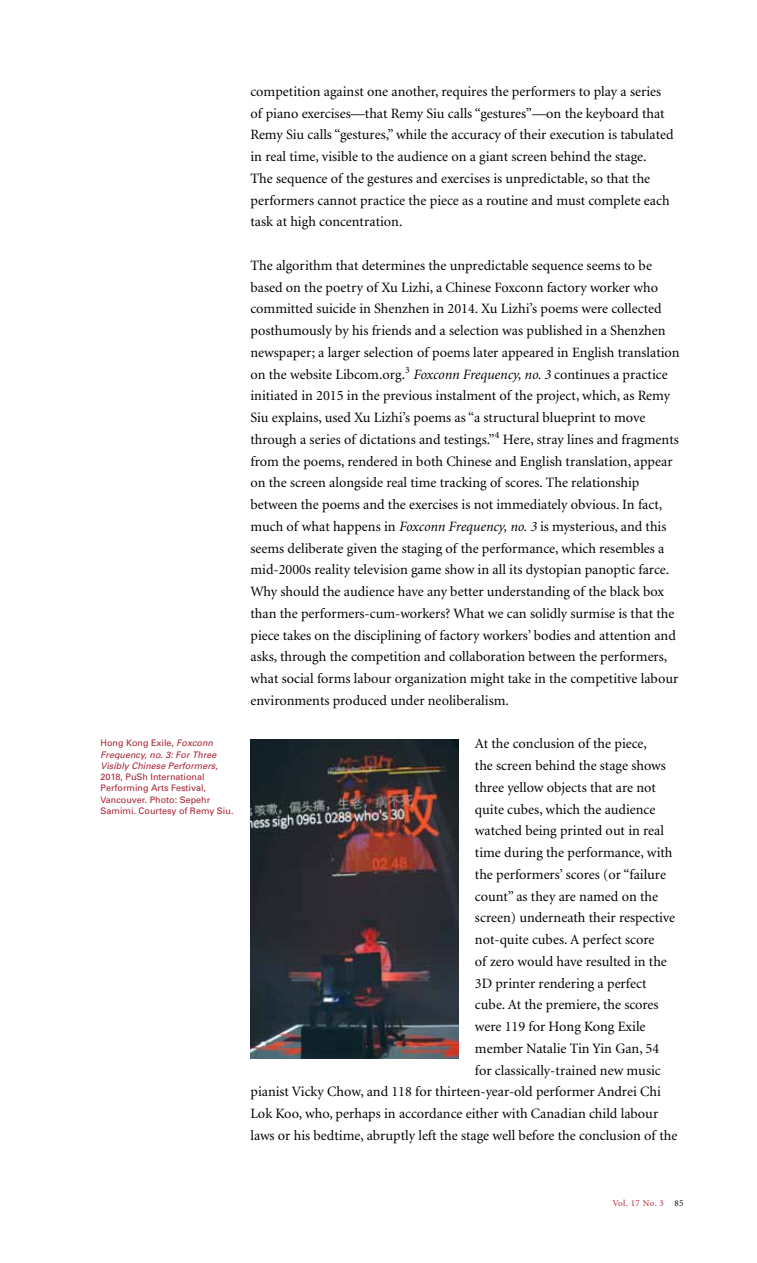
<style>
.page{position:relative;width:757px;height:1263px;background:#fff}
.page>*{position:absolute;margin:0;border:0;box-sizing:border-box;transform-origin:0 0}
.t1{font:14.25px/21.8px "Minion";color:#000}
.t2{font:9px/11.2px "Univers";color:#a92232}
.t3{font:9px "Minion";letter-spacing:.05em;color:#a92232}
.s1{font-style:italic}
.s2{color:#000}
</style>
<div class="page">
<img style="left:250px;top:739px;width:208px;height:319px">
<p class="t2" style="left:100px;top:737px;width:134px">Hong Kong Exile, <span class="s1">Foxconn<br>Frequency, no. 3: For Three<br>Visibly Chinese Performers</span>,<br>2018, PuSh International<br>Performing Arts Festival,<br>Vancouver. Photo: Sepehr<br>Samimi. Courtesy of Remy Siu.</p>
<p class="t1" style="left:250px;top:81px;width:425px">competition against one another, requires the performers to play a series of piano exercises—that Remy Siu calls “gestures”—on the keyboard that Remy Siu calls “gestures,” while the accuracy of their execution is tabulated in real time, visible to the audience on a giant screen behind the stage.<br>The sequence of the gestures and exercises is unpredictable, so that the performers cannot practice the piece as a routine and must complete each task at high concentration.</p>
<p class="t1" style="left:250px;top:255px;width:431px">The algorithm that determines the unpredictable sequence seems to be based on the poetry of Xu Lizhi, a Chinese Foxconn factory worker who committed suicide in Shenzhen in 2014. Xu Lizhi’s poems were collected posthumously by his friends and a selection was published in a Shenzhen newspaper; a larger selection of poems later appeared in English translation on the website Libcom.org.<sup>3</sup> <span class="s1">Foxconn Frequency, no. 3</span> continues a practice initiated in 2015 in the previous instalment of the project, which, as Remy Siu explains, used Xu Lizhi’s poems as “a structural blueprint to move through a series of dictations and testings.”<sup>4</sup> Here, stray lines and fragments from the poems, rendered in both Chinese and English translation, appear on the screen alongside real time tracking of scores. The relationship between the poems and the exercises is not immediately obvious. In fact, much of what happens in <span class="s1">Foxconn Frequency, no. 3</span> is mysterious, and this seems deliberate given the staging of the performance, which resembles a mid-2000s reality television game show in all its dystopian panoptic farce.<br>Why should the audience have any better understanding of the black box than the performers-cum-workers? What we can solidly surmise is that the piece takes on the disciplining of factory workers’ bodies and attention and asks, through the competition and collaboration between the performers, what social forms labour organization might take in the competitive labour environments produced under neoliberalism.</p>
<p class="t1" style="left:475px;top:733px;width:174px">At the conclusion of the piece,</p>
<p class="t1" style="left:475px;top:755px;width:192px">the screen behind the stage shows</p>
<p class="t1" style="left:475px;top:777px;width:182px">three yellow objects that are not</p>
<p class="t1" style="left:475px;top:799px;width:182px">quite cubes, which the audience</p>
<p class="t1" style="left:475px;top:820px;width:191px">watched being printed out in real</p>
<p class="t1" style="left:475px;top:842px;width:199px">time during the performance, with</p>
<p class="t1" style="left:475px;top:864px;width:192px">the performers’ scores (or “failure</p>
<p class="t1" style="left:475px;top:886px;width:185px">count” as they are named on the</p>
<p class="t1" style="left:475px;top:907px;width:202px">screen) underneath their respective</p>
<p class="t1" style="left:475px;top:929px;width:181px">not-quite cubes. A perfect score</p>
<p class="t1" style="left:475px;top:951px;width:193px">of zero would have resulted in the</p>
<p class="t1" style="left:475px;top:973px;width:173px">3D printer rendering a perfect</p>
<p class="t1" style="left:475px;top:994px;width:185px">cube. At the premiere, the scores</p>
<p class="t1" style="left:475px;top:1016px;width:172px">were 119 for Hong Kong Exile</p>
<p class="t1" style="left:475px;top:1038px;width:186px">member Natalie Tin Yin Gan, 54</p>
<p class="t1" style="left:475px;top:1060px;width:187px">for classically-trained new music</p>
<p class="t1" style="left:250px;top:1081px;width:412px">pianist Vicky Chow, and 118 for thirteen-year-old performer Andrei Chi</p>
<p class="t1" style="left:250px;top:1103px;width:409px">Lok Koo, who, perhaps in accordance either with Canadian child labour</p>
<p class="t1" style="left:250px;top:1125px;width:428px">laws or his bedtime, abruptly left the stage well before the conclusion of the</p>
<p class="t3" style="left:613px;top:1199px;width:72px">Vol. 17 No. 3 <span class="s2">85</span></p>
</div>
